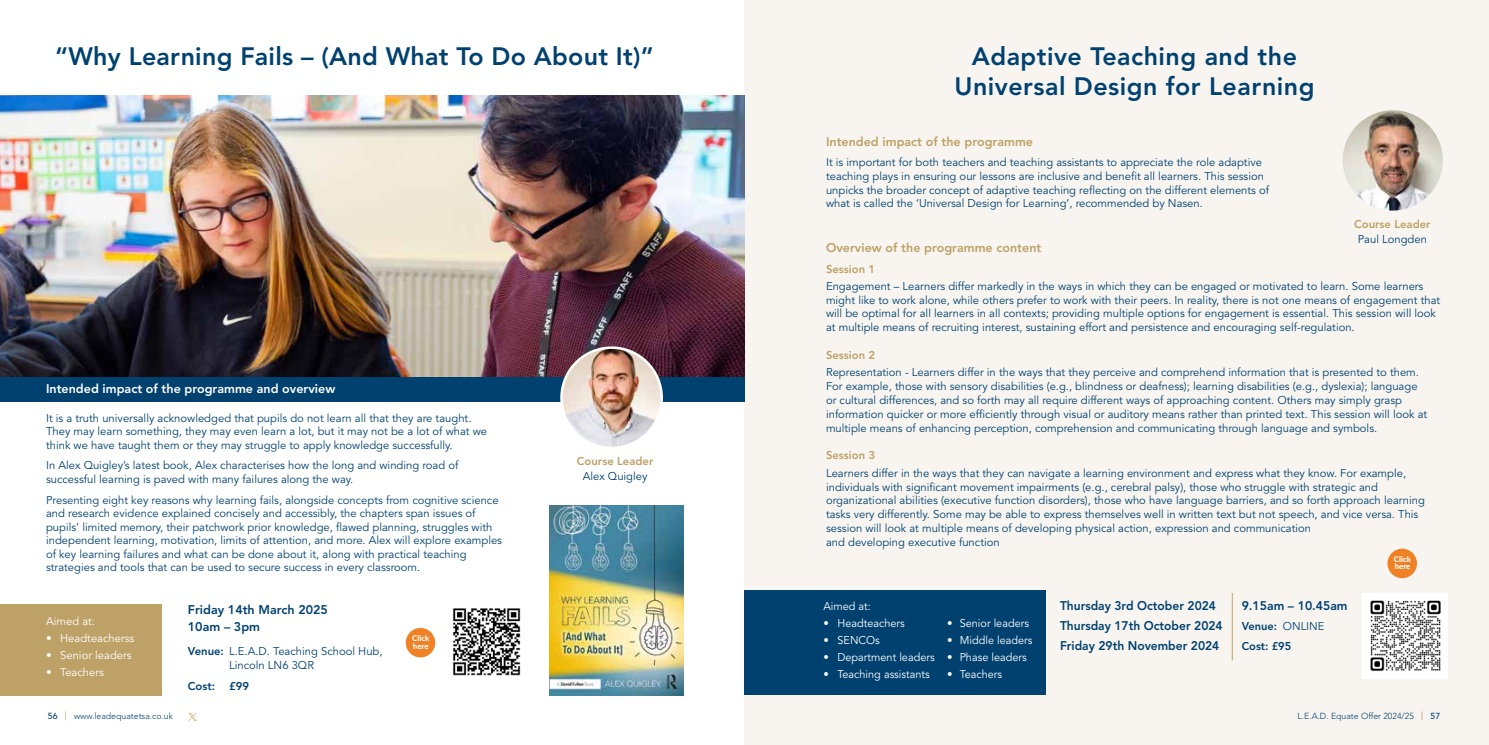
<style>
.page{position:relative;width:1489px;height:745px;background:#fff}
.page>*{position:absolute;margin:0;border:0;box-sizing:border-box;transform-origin:0 0}
.t1{font:800 25px/30px "Avenir";letter-spacing:.02em;color:#004170;text-align:center}
.t2{font:800 12.5px/19.8px "Avenir";color:#004170;scale:.96 1}
.t3{font:800 12.5px "Avenir";color:#bda166}
.t4{font:800 12.5px/17.5px "Avenir";color:#004170}
.t5{font:800 12.5px "Avenir";color:#fff}
.t6{font:11.25px/13.8px "Avenir";color:#004170}
.t7{font:11.25px "Avenir";color:#fff}
.t8{font:800 11.25px "Avenir";color:#bda166}
.t9{font:800 11.25px/19.8px "Avenir";color:#004170}
.t10{font:300 8.75px "Avenir";color:#004170}
.t11{font:800 7.88px/7.4px "Lato";color:#fff}
.s1{font-weight:800}
.s2{font-weight:400}
.s3{font-weight:500}
.s4{font-weight:500;font-size:11.5px;color:#bda166}
</style>
<div class="page">
<div style="left:744px;top:0;width:744px;height:744px;background:#f8f5f0"></div>
<div style="left:744px;top:590px;width:301px;height:104px;background:#004170"></div>
<div style="left:1362px;top:593px;width:85px;height:85px;background:#fff"></div>
<img style="left:1370px;top:600px;width:71px;height:71px">
<img style="left:1342px;top:110px;width:100px;height:100px;border-radius:50px">
<hr style="left:1231px;top:592px;width:1px;height:68px;background:#bda166">
<img style="left:0;top:96px;width:744px;height:281px">
<div style="left:0;top:377px;width:744px;height:25px;background:#004170"></div>
<div style="left:0;top:603px;width:162px;height:91px;background:#bda166"></div>
<img style="left:453px;top:608px;width:68px;height:68px">
<img style="left:561px;top:347px;width:100px;height:100px;border-radius:50px">
<div style="left:560px;top:346px;width:103px;height:103px;border:2px solid #fff;border-radius:50%"></div>
<img style="left:549px;top:505px;width:134px;height:189px">
<svg style="left:188px;top:712px;width:9px;height:8px"></svg>
<div style="left:406px;top:627px;width:29px;height:30px;background:#f08225;border-radius:50%"></div>
<div style="left:1387px;top:548px;width:29px;height:30px;background:#f08225;border-radius:50%"></div>
<h1 class="t1" style="left:55px;top:41px;width:600px">“Why Learning Fails – (And What To Do About It)”</h1>
<p class="t5" style="left:46px;top:381px;width:291px">Intended impact of the programme and overview</p>
<p class="t6" style="left:46px;top:411px;width:442px">It is a truth universally acknowledged that pupils do not learn all that they are taught.<br>They may learn something, they may even learn a lot, but it may not be a lot of what we think we have taught them or they may struggle to apply knowledge successfully.</p>
<p class="t6" style="left:46px;top:459px;width:414px">In Alex Quigley’s latest book, Alex characterises how the long and winding road of successful learning is paved with many failures along the way.</p>
<p class="t6" style="left:46px;top:493px;width:457px">Presenting eight key reasons why learning fails, alongside concepts from cognitive science and research evidence explained concisely and accessibly, the chapters span issues of pupils’ limited memory, their patchwork prior knowledge, flawed planning, struggles with independent learning, motivation, limits of attention, and more. Alex will explore examples of key learning failures and what can be done about it, along with practical teaching strategies and tools that can be used to secure success in every classroom.</p>
<p class="t7" style="left:46px;top:614px;width:50px">Aimed at:</p>
<p class="t7" style="left:46px;top:631px;width:90px">• Headteacherss</p>
<p class="t7" style="left:46px;top:648px;width:87px">• Senior leaders</p>
<p class="t7" style="left:46px;top:665px;width:59px">• Teachers</p>
<p class="t4" style="left:188px;top:600px;width:142px">Friday 14th March 2025<br>10am – 3pm</p>
<p class="t6" style="left:229px;top:644px;width:155px;text-indent:-41px"><span class="s1">Venue:</span> L.E.A.D. Teaching School Hub,<br>Lincoln LN6 3QR</p>
<p class="t9" style="left:188px;top:676px;width:63px">Cost: £99</p>
<p class="t11" style="left:412px;top:634px;width:19px">Click here</p>
<p class="t8" style="left:577px;top:454px;width:78px">Course Leader</p>
<p class="t6" style="left:582px;top:469px;width:66px">Alex Quigley</p>
<h1 class="t1" style="left:954px;top:41px;width:361px">Adaptive Teaching and the<br>Universal Design for Learning</h1>
<p class="t3" style="left:826px;top:134px;width:208px">Intended impact of the programme</p>
<p class="t6" style="left:826px;top:155px;width:444px">It is important for both teachers and teaching assistants to appreciate the role adaptive teaching plays in ensuring our lessons are inclusive and benefit all learners. This session unpicks the broader concept of adaptive teaching reflecting on the different elements of what is called the ‘Universal Design for Learning’, recommended by Nasen.</p>
<p class="t3" style="left:826px;top:240px;width:217px">Overview of the programme content</p>
<p class="t8" style="left:826px;top:262px;width:51px">Session 1</p>
<p class="t6" style="left:826px;top:279px;width:615px">Engagement – Learners differ markedly in the ways in which they can be engaged or motivated to learn. Some learners might like to work alone, while others prefer to work with their peers. In reality, there is not one means of engagement that will be optimal for all learners in all contexts; providing multiple options for engagement is essential. This session will look at multiple means of recruiting interest, sustaining effort and persistence and encouraging self-regulation.</p>
<p class="t8" style="left:826px;top:348px;width:51px">Session 2</p>
<p class="t6" style="left:826px;top:366px;width:602px">Representation - Learners differ in the ways that they perceive and comprehend information that is presented to them.<br>For example, those with sensory disabilities (e.g., blindness or deafness); learning disabilities (e.g., dyslexia); language or cultural differences, and so forth may all require different ways of approaching content. Others may simply grasp information quicker or more efficiently through visual or auditory means rather than printed text. This session will look at multiple means of enhancing perception, comprehension and communicating through language and symbols.</p>
<p class="t8" style="left:826px;top:448px;width:51px">Session 3</p>
<p class="t6" style="left:826px;top:466px;width:600px">Learners differ in the ways that they can navigate a learning environment and express what they know. For example, individuals with significant movement impairments (e.g., cerebral palsy), those who struggle with strategic and organizational abilities (executive function disorders), those who have language barriers, and so forth approach learning tasks very differently. Some may be able to express themselves well in written text but not speech, and vice versa. This session will look at multiple means of developing physical action, expression and communication<br>and developing executive function</p>
<p class="t8" style="left:1353px;top:217px;width:78px">Course Leader</p>
<p class="t6" style="left:1357px;top:232px;width:71px">Paul Longden</p>
<p class="t7" style="left:823px;top:599px;width:49px">Aimed at:</p>
<p class="t7" style="left:823px;top:616px;width:83px">• Headteachers</p>
<p class="t7" style="left:947px;top:616px;width:83px">• Senior leaders</p>
<p class="t7" style="left:823px;top:633px;width:58px">• SENCOs</p>
<p class="t7" style="left:947px;top:633px;width:87px">• Middle leaders</p>
<p class="t7" style="left:823px;top:650px;width:205px">• Department leaders • Phase leaders</p>
<p class="t7" style="left:823px;top:667px;width:108px">• Teaching assistants</p>
<p class="t7" style="left:947px;top:667px;width:56px">• Teachers</p>
<p class="t2" style="left:1059px;top:595px;width:171px">Thursday 3rd October 2024<br>Thursday 17th October 2024<br>Friday 29th November 2024</p>
<p class="t4" style="left:1241px;top:596px;width:107px">9.15am – 10.45am</p>
<p class="t9" style="left:1241px;top:615px;width:84px">Venue: <span class="s2">ONLINE<br></span>Cost: £95</p>
<p class="t11" style="left:1393px;top:554px;width:19px">Click here</p>
<p class="t10" style="left:48px;top:710px;width:127px"><span class="s3">56</span> <span class="s4">|</span> www.leadequatetsa.co.uk</p>
<p class="t10" style="left:1297px;top:710px;width:144px">L.E.A.D. Equate Offer 2024/25 <span class="s4">|</span> <span class="s3">57</span></p>
</div>
